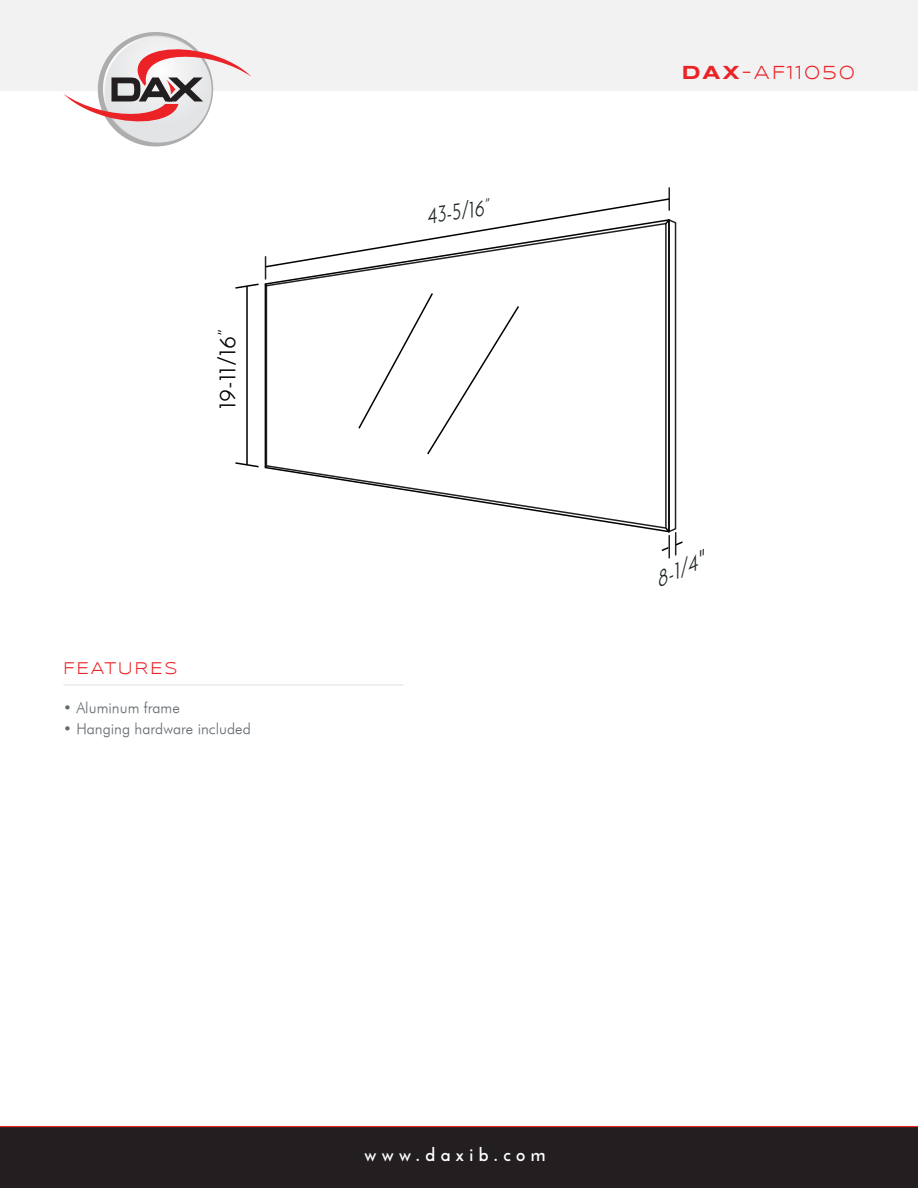
<style>
.page{position:relative;width:918px;height:1188px;background:#fff}
.page>*{position:absolute;margin:0;border:0;box-sizing:border-box;transform-origin:0 0}
.t1{font:24.3px "Josefin Sans";color:#000}
.t2{font:24.15px "Josefin Sans";color:#1e2525;scale:.79 1}
.t3{font:italic 22.65px "Josefin Sans";color:#1e2525;scale:.95 1}
.t4{font:19.5px "Syncopate";letter-spacing:.1em;color:#eb2326}
.t5{font:700 18px "Josefin Sans";letter-spacing:.3em;color:#fff}
.t6{font:17.55px "Syncopate";letter-spacing:.1em;color:#eb2326;scale:.96 1}
.t7{font:italic 15px "Futura";color:#636b70}
.s1{font-weight:700}
</style>
<div class="page">
<div style="left:0;top:1127px;width:918px;height:61px;background:#231f20"></div>
<svg style="left:196px;top:1127px;width:526px;height:1px"></svg>
<hr style="left:0;top:1126px;width:918px;height:1px;background:#eb2326">
<div style="left:0;top:0;width:918px;height:90px;background:#f2f2f3"></div>
<svg style="left:64px;top:36px;width:187px;height:107px"></svg>
<hr style="left:63px;top:684px;width:340px;height:2px;background:#e3e4e7">
<hr style="left:668px;top:187px;width:2px;height:24px;background:#1e2525">
<hr style="left:668px;top:535px;width:2px;height:23px;background:#1e2525">
<svg style="left:235px;top:197px;width:448px;height:358px"></svg>
<h1 class="t1" style="left:212px;top:409px;width:81px;rotate:-90deg">19-11/16”</h1>
<p class="t6" style="left:63px;top:658px;width:121px">FEATURES</p>
<p class="t7" style="left:63px;top:698px;width:118px">• Aluminum frame</p>
<p class="t7" style="left:63px;top:719px;width:189px">• Hanging hardware included</p>
<h2 class="t2" style="left:425px;top:201px;width:82px;rotate:-8deg">43-5/16”</h2>
<h3 class="t4" style="left:681px;top:61px;width:175px"><span class="s1">DAX</span>-AF11050</h3>
<h3 class="t3" style="left:649px;top:568px;width:56px;rotate:-25deg">8-1/4"</h3>
<p class="t5" style="left:365px;top:1144px;width:182px">www.daxib.com</p>
</div>
